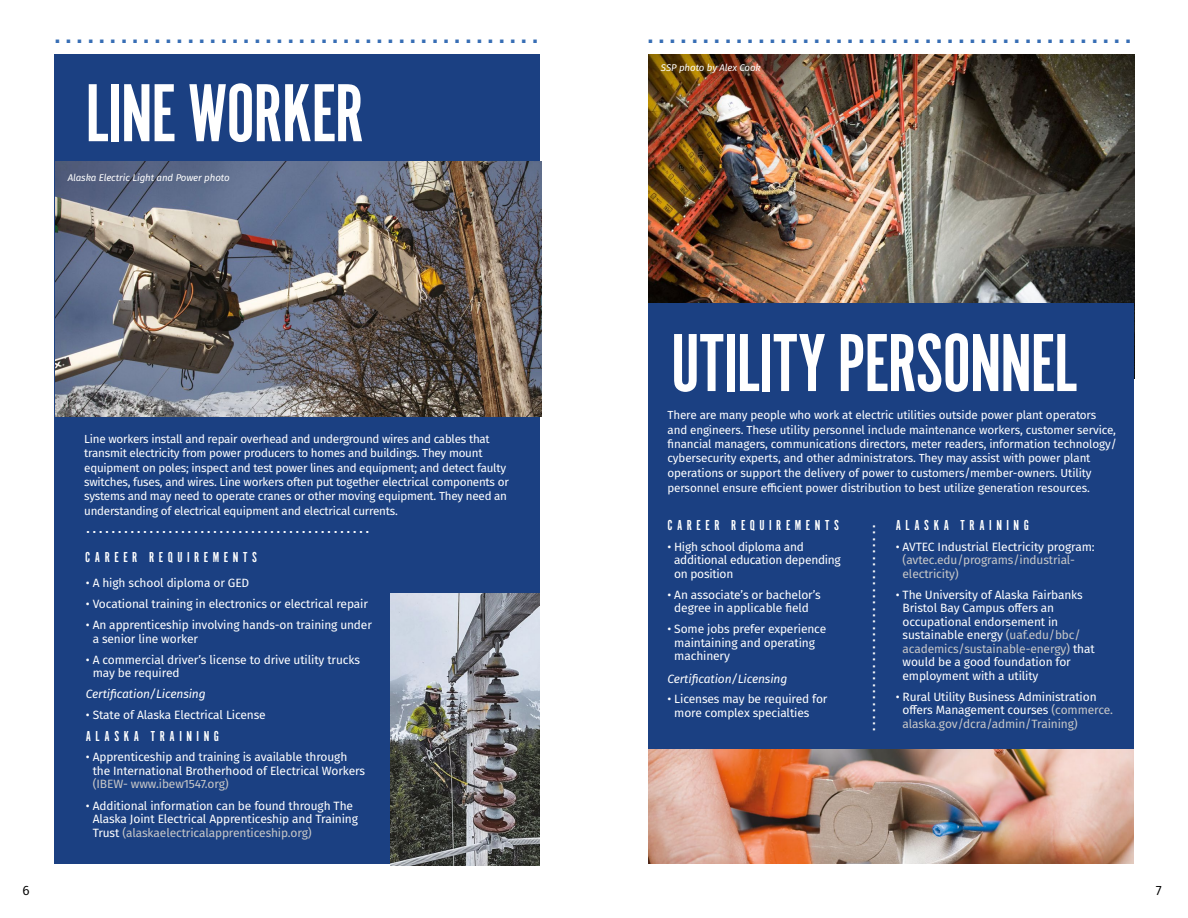
<style>
.page{position:relative;width:1188px;height:918px;background:#fff}
.page>*{position:absolute;margin:0;border:0;box-sizing:border-box;transform-origin:0 0}
.t1{font:85.5px "Alternate Got No 1 D";letter-spacing:-.02em;color:#fff}
.t2{font:700 condensed 21px "AG Book Pro";color:#376eb5}
.t3{font:15px "Alternate Got No 1 D";letter-spacing:.3em;color:#fff}
.t4{font:13.5px "Fira Sans";color:#000}
.t5{font:12px/13.5px "Fira Sans";letter-spacing:-.01em;color:#fff}
.t6{font:700 condensed 12px "AG Book Pro";color:#fff}
.t7{font:12px/13.5px "Fira Sans";letter-spacing:-.01em;color:#c7c7c7}
.t8{font:italic 12px "Fira Sans";letter-spacing:-.01em;color:#fff}
.t9{font:11.7px/14.4px "Fira Sans";letter-spacing:-.02em;color:#fff}
.t10{font:italic 9.75px "Fira Sans";letter-spacing:-.01em;color:#fff}
.s1{color:#c7c7c7}
</style>
<div class="page">
<img style="left:648px;top:54px;width:486px;height:249px">
<div style="left:54px;top:54px;width:486px;height:810px;background:#1b4082"></div>
<div style="left:648px;top:303px;width:486px;height:561px;background:#1b4082"></div>
<img style="left:648px;top:750px;width:486px;height:114px">
<img style="left:55px;top:161px;width:486px;height:255px">
<img style="left:390px;top:593px;width:150px;height:272px">
<h2 class="t2" style="left:55px;top:22px;width:484px">............................................</h2>
<h1 class="t1" style="left:85px;top:68px;width:281px">LINE WORKER</h1>
<p class="t10" style="left:68px;top:170px;width:163px">Alaska Electric Light and Power photo</p>
<p class="t9" style="left:84px;top:431px;width:426px">Line workers install and repair overhead and underground wires and cables that transmit electricity from power producers to homes and buildings. They mount equipment on poles; inspect and test power lines and equipment; and detect faulty switches, fuses, and wires. Line workers often put together electrical components or systems and may need to operate cranes or other moving equipment. They need an understanding of electrical equipment and electrical currents.</p>
<p class="t6" style="left:369px;top:543px;width:284px;rotate:-180deg">.............................................</p>
<p class="t3" style="left:85px;top:549px;width:173px">CAREER REQUIREMENTS</p>
<p class="t5" style="left:86px;top:576px;width:165px">• A high school diploma or GED</p>
<p class="t5" style="left:86px;top:597px;width:284px">• Vocational training in electronics or electrical repair</p>
<p class="t5" style="left:93px;top:618px;width:281px;text-indent:-7px">• An apprenticeship involving hands-on training under a senior line worker</p>
<p class="t5" style="left:93px;top:653px;width:269px;text-indent:-7px">• A commercial driver’s license to drive utility trucks may be required</p>
<p class="t8" style="left:86px;top:685px;width:121px">Certification/Licensing</p>
<p class="t5" style="left:86px;top:707px;width:181px">• State of Alaska Electrical License</p>
<p class="t3" style="left:86px;top:728px;width:135px">ALASKA TRAINING</p>
<p class="t5" style="left:93px;top:750px;width:274px;text-indent:-7px">• Apprenticeship and training is available through the International Brotherhood of Electrical Workers</p>
<p class="t7" style="left:93px;top:777px;width:138px">(IBEW- www.ibew1547.org)</p>
<p class="t5" style="left:93px;top:798px;width:267px;text-indent:-7px">• Additional information can be found through The<br>Alaska Joint Electrical Apprenticeship and Training<br>Trust <span class="s1">(alaskaelectricalapprenticeship.org)</span></p>
<h2 class="t2" style="left:648px;top:22px;width:484px">............................................</h2>
<p class="t10" style="left:661px;top:61px;width:102px">SSP photo by Alex Cook</p>
<h1 class="t1" style="left:671px;top:318px;width:409px">UTILITY PERSONNEL</h1>
<p class="t9" style="left:667px;top:407px;width:451px">There are many people who work at electric utilities outside power plant operators and engineers. These utility personnel include maintenance workers, customer service, financial managers, communications directors, meter readers, information technology/ cybersecurity experts, and other administrators. They may assist with power plant operations or support the delivery of power to customers/member-owners. Utility personnel ensure efficient power distribution to best utilize generation resources.</p>
<p class="t6" style="left:885px;top:525px;width:207px;rotate:90deg">.................................</p>
<p class="t3" style="left:667px;top:517px;width:173px">CAREER REQUIREMENTS</p>
<p class="t5" style="left:674px;top:539px;width:168px;text-indent:-7px">• High school diploma and additional education depending on position</p>
<p class="t5" style="left:667px;top:587px;width:155px;text-align:center">• An associate’s or bachelor’s degree in applicable field</p>
<p class="t5" style="left:674px;top:622px;width:153px;text-indent:-7px">• Some jobs prefer experience maintaining and operating machinery</p>
<p class="t8" style="left:667px;top:670px;width:121px">Certification/Licensing</p>
<p class="t5" style="left:674px;top:692px;width:155px;text-indent:-7px">• Licenses may be required for more complex specialties</p>
<p class="t3" style="left:896px;top:517px;width:135px">ALASKA TRAINING</p>
<p class="t5" style="left:896px;top:539px;width:200px">• AVTEC Industrial Electricity program:</p>
<p class="t7" style="left:903px;top:553px;width:174px">(avtec.edu/programs/industrial&shy;electricity)</p>
<p class="t5" style="left:903px;top:587px;width:194px;text-indent:-7px">• The University of Alaska Fairbanks<br>Bristol Bay Campus offers an occupational endorsement in sustainable energy <span class="s1">(uaf.edu/bbc/ academics/sustainable-energy)</span> that would be a good foundation for employment with a utility</p>
<p class="t5" style="left:903px;top:689px;width:212px;text-indent:-7px">• Rural Utility Business Administration offers Management courses <span class="s1">(commerce. alaska.gov/dcra/admin/Training)</span></p>
<p class="t4" style="left:23px;top:880px;width:9px">6</p>
<p class="t4" style="left:1156px;top:880px;width:7px">7</p>
</div>
